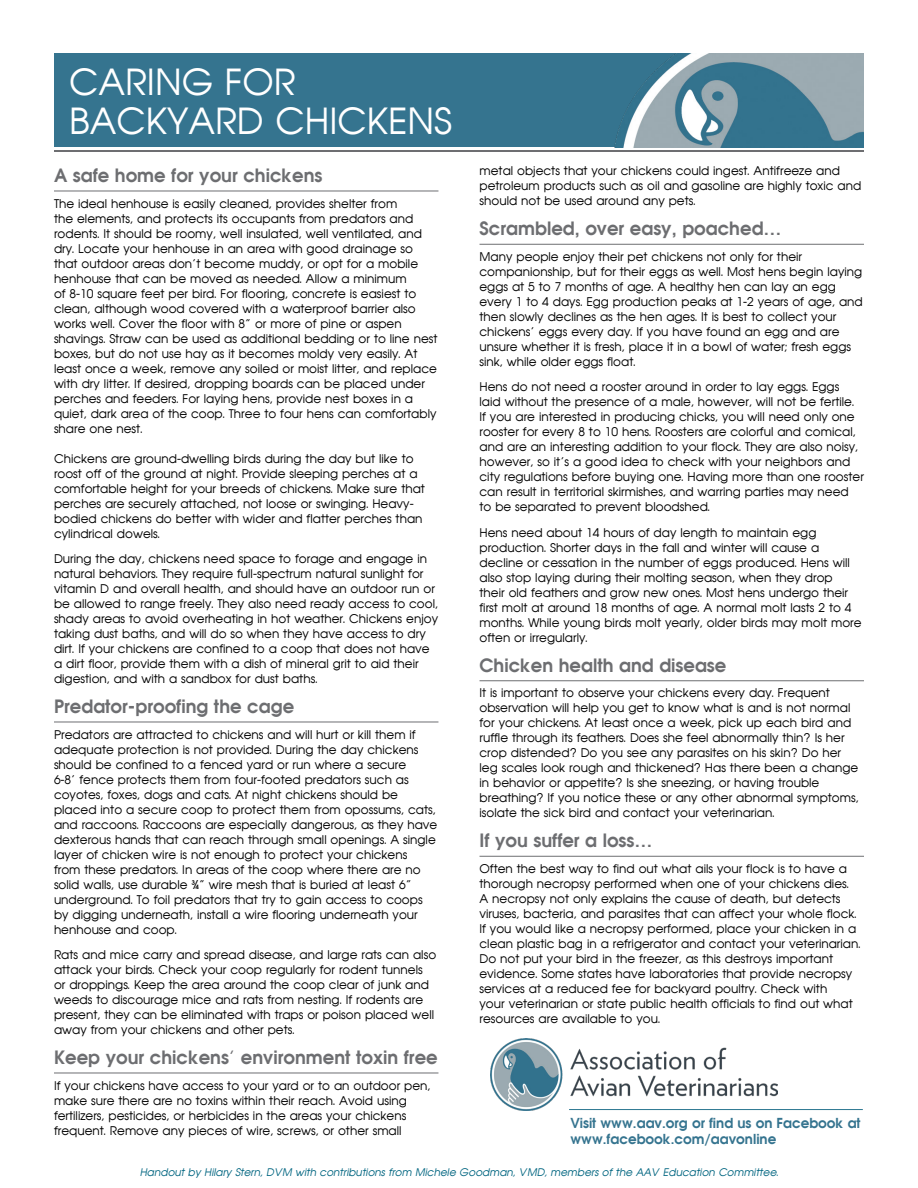
<style>
.page{position:relative;width:918px;height:1188px;background:#fff}
.page>*{position:absolute;margin:0;border:0;box-sizing:border-box;transform-origin:0 0}
.t1{font:36px/39px "Avian";color:#fff}
.Para_Heading{font:700 18px "Avian";color:#6d6e71}
.Para_Heading-2{font:700 13.5px/16.2px "Avian";color:#35748f}
.Para{font:12px/15px "Avian";color:#000}
.Bullets{font:italic 10.5px "Avian";color:#006580}
.s1{font-weight:700}
</style>
<div class="page">
<hr style="left:54px;top:191px;width:384px;height:1px;background:#6d6e71">
<hr style="left:54px;top:722px;width:384px;height:1px;background:#6d6e71">
<hr style="left:54px;top:1073px;width:384px;height:1px;background:#6d6e71">
<hr style="left:480px;top:244px;width:384px;height:1px;background:#6d6e71">
<hr style="left:480px;top:681px;width:384px;height:1px;background:#6d6e71">
<hr style="left:480px;top:856px;width:384px;height:1px;background:#6d6e71">
<hr style="left:569px;top:1109px;width:294px;height:1px;background:#2a7690">
<img style="left:491px;top:1039px;width:286px;height:72px">
<div style="left:54px;top:53px;width:810px;height:94px;background:#35748f"></div>
<img style="left:614px;top:53px;width:250px;height:94px">
<hr style="left:54px;top:150px;width:810px;height:2px;background:#6d6e71">
<p class="t1" style="left:69px;top:62px;width:385px">CARING FOR<br>BACKYARD CHICKENS</p>
<p class="Para_Heading" style="left:54px;top:164px;width:270px">A safe home for your chickens</p>
<p class="Para" style="left:54px;top:196px;width:385px">The ideal henhouse is easily cleaned, provides shelter from<br>the elements, and protects its occupants from predators and rodents. It should be roomy, well insulated, well ventilated, and dry. Locate your henhouse in an area with good drainage so that outdoor areas don’t become muddy, or opt for a mobile henhouse that can be moved as needed. Allow a minimum<br>of 8-10 square feet per bird. For flooring, concrete is easiest to clean, although wood covered with a waterproof barrier also works well. Cover the floor with 8” or more of pine or aspen shavings. Straw can be used as additional bedding or to line nest boxes, but do not use hay as it becomes moldy very easily. At least once a week, remove any soiled or moist litter, and replace with dry litter. If desired, dropping boards can be placed under perches and feeders. For laying hens, provide nest boxes in a quiet, dark area of the coop. Three to four hens can comfortably share one nest.</p>
<p class="Para" style="left:54px;top:451px;width:373px">Chickens are ground-dwelling birds during the day but like to roost off of the ground at night. Provide sleeping perches at a comfortable height for your breeds of chickens. Make sure that perches are securely attached, not loose or swinging. Heavy&shy;bodied chickens do better with wider and flatter perches than cylindrical dowels.</p>
<p class="Para" style="left:54px;top:551px;width:386px">During the day, chickens need space to forage and engage in natural behaviors. They require full-spectrum natural sunlight for vitamin D and overall health, and should have an outdoor run or be allowed to range freely. They also need ready access to cool, shady areas to avoid overheating in hot weather. Chickens enjoy taking dust baths, and will do so when they have access to dry dirt. If your chickens are confined to a coop that does not have a dirt floor, provide them with a dish of mineral grit to aid their digestion, and with a sandbox for dust baths.</p>
<p class="Para_Heading" style="left:54px;top:695px;width:242px">Predator-proofing the cage</p>
<p class="Para" style="left:54px;top:727px;width:385px">Predators are attracted to chickens and will hurt or kill them if adequate protection is not provided. During the day chickens should be confined to a fenced yard or run where a secure<br>6-8’ fence protects them from four-footed predators such as coyotes, foxes, dogs and cats. At night chickens should be placed into a secure coop to protect them from opossums, cats, and raccoons. Raccoons are especially dangerous, as they have dexterous hands that can reach through small openings. A single layer of chicken wire is not enough to protect your chickens<br>from these predators. In areas of the coop where there are no solid walls, use durable <span class="s1">¾</span>” wire mesh that is buried at least 6” underground. To foil predators that try to gain access to coops by digging underneath, install a wire flooring underneath your henhouse and coop.</p>
<p class="Para" style="left:54px;top:947px;width:384px">Rats and mice carry and spread disease, and large rats can also attack your birds. Check your coop regularly for rodent tunnels or droppings. Keep the area around the coop clear of junk and weeds to discourage mice and rats from nesting. If rodents are present, they can be eliminated with traps or poison placed well away from your chickens and other pets.</p>
<p class="Para_Heading" style="left:54px;top:1046px;width:385px">Keep your chickens’ environment toxin free</p>
<p class="Para" style="left:54px;top:1078px;width:378px">If your chickens have access to your yard or to an outdoor pen, make sure there are no toxins within their reach. Avoid using fertilizers, pesticides, or herbicides in the areas your chickens frequent. Remove any pieces of wire, screws, or other small</p>
<p class="Para" style="left:480px;top:164px;width:383px">metal objects that your chickens could ingest. Antifreeze and petroleum products such as oil and gasoline are highly toxic and should not be used around any pets.</p>
<p class="Para_Heading" style="left:480px;top:217px;width:303px">Scrambled, over easy, poached…</p>
<p class="Para" style="left:480px;top:249px;width:385px">Many people enjoy their pet chickens not only for their companionship, but for their eggs as well. Most hens begin laying eggs at 5 to 7 months of age. A healthy hen can lay an egg every 1 to 4 days. Egg production peaks at 1-2 years of age, and then slowly declines as the hen ages. It is best to collect your chickens’ eggs every day. If you have found an egg and are unsure whether it is fresh, place it in a bowl of water; fresh eggs sink, while older eggs float.</p>
<p class="Para" style="left:480px;top:380px;width:386px">Hens do not need a rooster around in order to lay eggs. Eggs<br>laid without the presence of a male, however, will not be fertile.<br>If you are interested in producing chicks, you will need only one rooster for every 8 to 10 hens. Roosters are colorful and comical, and are an interesting addition to your flock. They are also noisy, however, so it’s a good idea to check with your neighbors and city regulations before buying one. Having more than one rooster can result in territorial skirmishes, and warring parties may need<br>to be separated to prevent bloodshed.</p>
<p class="Para" style="left:480px;top:525px;width:384px">Hens need about 14 hours of day length to maintain egg production. Shorter days in the fall and winter will cause a decline or cessation in the number of eggs produced. Hens will also stop laying during their molting season, when they drop<br>their old feathers and grow new ones. Most hens undergo their first molt at around 18 months of age. A normal molt lasts 2 to 4 months. While young birds molt yearly, older birds may molt more often or irregularly.</p>
<p class="Para_Heading" style="left:480px;top:654px;width:248px">Chicken health and disease</p>
<p class="Para" style="left:480px;top:686px;width:381px">It is important to observe your chickens every day. Frequent observation will help you get to know what is and is not normal for your chickens. At least once a week, pick up each bird and ruffle through its feathers. Does she feel abnormally thin? Is her crop distended? Do you see any parasites on his skin? Do her leg scales look rough and thickened? Has there been a change in behavior or appetite? Is she sneezing, or having trouble breathing? If you notice these or any other abnormal symptoms, isolate the sick bird and contact your veterinarian.</p>
<p class="Para_Heading" style="left:480px;top:829px;width:174px">If you suffer a loss…</p>
<p class="Para" style="left:480px;top:861px;width:383px">Often the best way to find out what ails your flock is to have a thorough necropsy performed when one of your chickens dies.<br>A necropsy not only explains the cause of death, but detects viruses, bacteria, and parasites that can affect your whole flock.<br>If you would like a necropsy performed, place your chicken in a clean plastic bag in a refrigerator and contact your veterinarian.<br>Do not put your bird in the freezer, as this destroys important evidence. Some states have laboratories that provide necropsy services at a reduced fee for backyard poultry. Check with<br>your veterinarian or state public health officials to find out what resources are available to you.</p>
<p class="Para_Heading-2" style="left:570px;top:1114px;width:292px">Visit www.aav.org or find us on Facebook at www.facebook.com/aavonline</p>
<p class="Bullets" style="left:140px;top:1166px;width:642px">Handout by Hilary Stern, DVM with contributions from Michele Goodman, VMD, members of the AAV Education Committee.</p>
</div>
